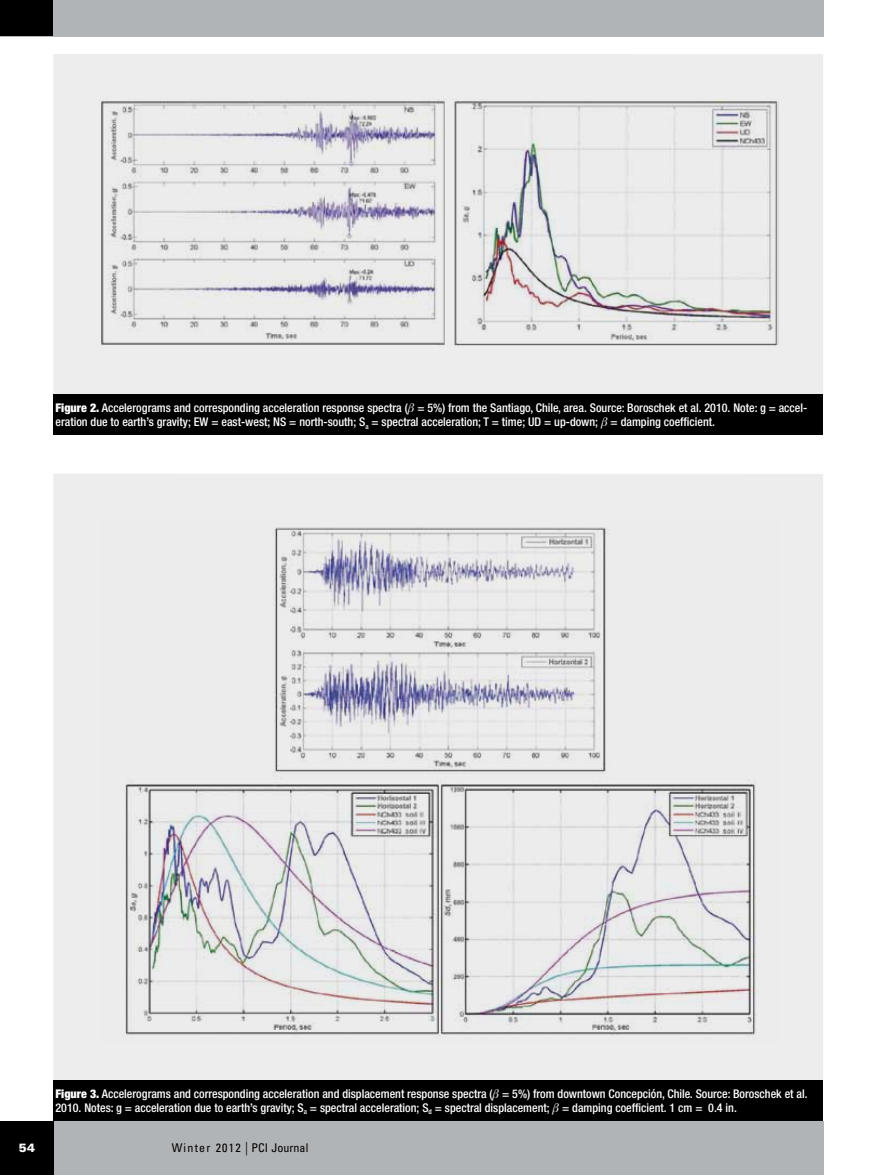
<style>
.page{position:relative;width:878px;height:1175px;background:#fff}
.page>*{position:absolute;margin:0;border:0;box-sizing:border-box;transform-origin:0 0}
.t1{font:500 condensed 12px/14.4px "Helvetica Neue LT Std";color:#fff}
.t2{font:condensed 12px "Univers LT Std";letter-spacing:.05em;color:#000}
.t3{font:900 12px "Univers LT Std";color:#fff}
.s1{font-weight:900}
.s2{font-family:"Times Ten Greek Inclined";font-weight:400;font-stretch:normal}
.s3{font-weight:300;font-size:13.5px}
</style>
<div class="page">
<div style="left:0;top:0;width:824px;height:36px;background:#b1b4b6"></div>
<div style="left:0;top:1120px;width:824px;height:54px;background:#b1b4b6"></div>
<div style="left:0;top:1121px;width:53px;height:53px;background:#000"></div>
<div style="left:0;top:0;width:53px;height:36px;background:#000"></div>
<div style="left:53px;top:54px;width:770px;height:340px;background:#ededee"></div>
<div style="left:53px;top:394px;width:770px;height:41px;background:#000"></div>
<img style="left:101px;top:98px;width:677px;height:247px">
<div style="left:53px;top:473px;width:770px;height:607px;background:#ededee"></div>
<div style="left:53px;top:1080px;width:770px;height:40px;background:#000"></div>
<img style="left:125px;top:527px;width:631px;height:509px">
<p class="t1" style="left:56px;top:400px;width:753px"><span class="s1">Figure 2.</span> Accelerograms and corresponding acceleration response spectra (<span class="s2">β</span> = 5%) from the Santiago, Chile, area. Source: Boroschek et al. 2010. Note: g = accel&shy;eration due to earth’s gravity; EW = east-west; NS = north-south; S<sub>a</sub> = spectral acceleration; T = time; UD = up-down; <span class="s2">β</span> = damping coefficient.</p>
<p class="t1" style="left:56px;top:1086px;width:753px"><span class="s1">Figure 3.</span> Accelerograms and corresponding acceleration and displacement response spectra (<span class="s2">β</span> = 5%) from downtown Concepción, Chile. Source: Boroschek et al.<br>2010. Notes: g = acceleration due to earth’s gravity; S<sub>a</sub> = spectral acceleration; S<sub>d</sub> = spectral displacement; <span class="s2">β</span> = damping coefficient. 1 cm = 0.4 in.</p>
<p class="t3" style="left:19px;top:1140px;width:18px">54</p>
<p class="t2" style="left:172px;top:1140px;width:138px">Winter 2012 <span class="s3">|</span> PCI Journal</p>
</div>
